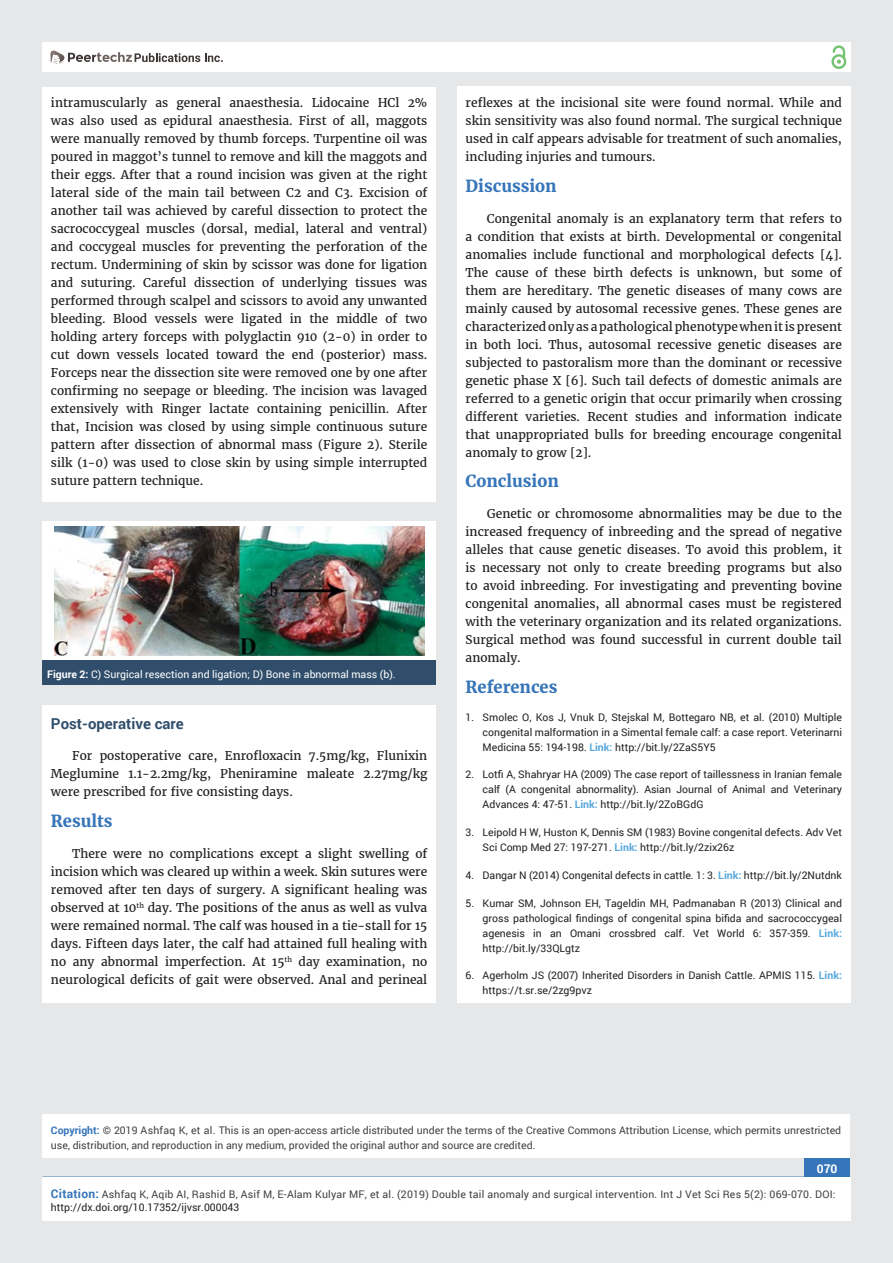
<style>
.page{position:relative;width:893px;height:1263px;background:#e6e7e8}
.page>*{position:absolute;margin:0;border:0;box-sizing:border-box;transform-origin:0 0}
.t1{font:700 16.5px "Merriweather";color:#3675b9}
.t2{font:700 15px "Roboto";color:#304e6b}
.t3{font:12px/18px "Merriweather";color:#231f20;text-align:justify}
.t4{font:700 12px "Roboto";color:#fff}
.t5{font:10.5px/15px "Roboto";color:#231f20;text-align:justify}
.t6{font:10.5px/15px "Roboto";color:#404041}
.t7{font:10.5px/12.8px "Roboto";letter-spacing:.02em;color:#404041}
.t8{font:10.5px "Roboto";color:#fff}
.s1{font-weight:700;color:#56a8dd}
.s2{font-weight:700}
.s3{font-weight:700;color:#3675b9}
.s4{font-weight:700;font-size:12px;color:#3675b9}
.s5{color:#231f20}
</style>
<div class="page">
<div style="left:42px;top:43px;width:808px;height:29px;background:#fff"></div>
<div style="left:831px;top:54px;width:15px;height:15px;border:2px solid #75c273;border-radius:50%"></div>
<svg style="left:831px;top:45px;width:15px;height:19px"></svg>
<div style="left:804px;top:1157px;width:46px;height:43px;background:#3675b9"></div>
<svg style="left:49px;top:50px;width:174px;height:14px"></svg>
<div style="left:42px;top:1177px;width:809px;height:43px;background:#fff"></div>
<div style="left:42px;top:87px;width:394px;height:415px;background:#fff"></div>
<div style="left:457px;top:87px;width:393px;height:916px;background:#fff"></div>
<div style="left:43px;top:522px;width:393px;height:138px;background:#fff"></div>
<div style="left:43px;top:660px;width:393px;height:25px;background:#304e6b"></div>
<img style="left:54px;top:526px;width:370px;height:130px">
<div style="left:42px;top:705px;width:394px;height:298px;background:#fff"></div>
<div style="left:42px;top:1115px;width:808px;height:43px;background:#fff"></div>
<p class="t3" style="left:51px;top:94px;width:378px">intramuscularly as general anaesthesia. Lidocaine HCl 2% was also used as epidural anaesthesia. First of all, maggots were manually removed by thumb forceps. Turpentine oil was poured in maggot’s tunnel to remove and kill the maggots and their eggs. After that a round incision was given at the right lateral side of the main tail between C2 and C3. Excision of another tail was achieved by careful dissection to protect the sacrococcygeal muscles (dorsal, medial, lateral and ventral) and coccygeal muscles for preventing the perforation of the rectum. Undermining of skin by scissor was done for ligation and suturing. Careful dissection of underlying tissues was performed through scalpel and scissors to avoid any unwanted bleeding. Blood vessels were ligated in the middle of two holding artery forceps with polyglactin 910 (2-0) in order to cut down vessels located toward the end (posterior) mass.<br>Forceps near the dissection site were removed one by one after confirming no seepage or bleeding. The incision was lavaged extensively with Ringer lactate containing penicillin. After that, Incision was closed by using simple continuous suture pattern after dissection of abnormal mass (Figure 2). Sterile silk (1-0) was used to close skin by using simple interrupted suture pattern technique.</p>
<p class="t3" style="left:466px;top:94px;width:378px">reflexes at the incisional site were found normal. While and skin sensitivity was also found normal. The surgical technique used in calf appears advisable for treatment of such anomalies, including injuries and tumours.</p>
<h1 class="t1" style="left:466px;top:176px;width:93px">Discussion</h1>
<p class="t3" style="left:466px;top:209px;width:378px;text-indent:21px">Congenital anomaly is an explanatory term that refers to a condition that exists at birth. Developmental or congenital anomalies include functional and morphological defects [4].<br>The cause of these birth defects is unknown, but some of them are hereditary. The genetic diseases of many cows are mainly caused by autosomal recessive genes. These genes are characterized only as a pathological phenotype when it is present in both loci. Thus, autosomal recessive genetic diseases are subjected to pastoralism more than the dominant or recessive genetic phase X [6]. Such tail defects of domestic animals are referred to a genetic origin that occur primarily when crossing different varieties. Recent studies and information indicate that unappropriated bulls for breeding encourage congenital anomaly to grow [2].</p>
<h1 class="t1" style="left:466px;top:471px;width:95px">Conclusion</h1>
<p class="t3" style="left:466px;top:505px;width:378px;text-indent:21px">Genetic or chromosome abnormalities may be due to the increased frequency of inbreeding and the spread of negative alleles that cause genetic diseases. To avoid this problem, it is necessary not only to create breeding programs but also to avoid inbreeding. For investigating and preventing bovine congenital anomalies, all abnormal cases must be registered with the veterinary organization and its related organizations.<br>Surgical method was found successful in current double tail anomaly.</p>
<h1 class="t1" style="left:466px;top:677px;width:93px">References</h1>
<p class="t5" style="left:483px;top:709px;width:361px;text-indent:-17px">1. Smolec O, Kos J, Vnuk D, Stejskal M, Bottegaro NB, et al. (2010) Multiple congenital malformation in a Simental female calf: a case report. Veterinarni Medicina 55: 194-198. <span class="s1">Link:</span> http://bit.ly/2ZaS5Y5</p>
<p class="t5" style="left:483px;top:767px;width:361px;text-indent:-17px">2. Lotfi A, Shahryar HA (2009) The case report of taillessness in Iranian female calf (A congenital abnormality). Asian Journal of Animal and Veterinary Advances 4: 47-51. <span class="s1">Link:</span> http://bit.ly/2ZoBGdG</p>
<p class="t5" style="left:483px;top:825px;width:361px;text-indent:-17px">3. Leipold H W, Huston K, Dennis SM (1983) Bovine congenital defects. Adv Vet<br>Sci Comp Med 27: 197-271. <span class="s1">Link:</span> http://bit.ly/2zix26z</p>
<p class="t5" style="left:466px;top:867px;width:378px">4. Dangar N (2014) Congenital defects in cattle. 1: 3. <span class="s1">Link:</span> http://bit.ly/2Nutdnk</p>
<p class="t5" style="left:483px;top:895px;width:361px;text-indent:-17px">5. Kumar SM, Johnson EH, Tageldin MH, Padmanaban R (2013) Clinical and gross pathological findings of congenital spina bifida and sacrococcygeal agenesis in an Omani crossbred calf. Vet World 6: 357-359. <span class="s1">Link: </span>http://bit.ly/33QLgtz</p>
<p class="t5" style="left:483px;top:968px;width:361px;text-indent:-17px">6. Agerholm JS (2007) Inherited Disorders in Danish Cattle. APMIS 115. <span class="s1">Link: </span>https://t.sr.se/2zg9pvz</p>
<p class="t8" style="left:47px;top:667px;width:350px"><span class="s2">Figure 2:</span> C) Surgical resection and ligation; D) Bone in abnormal mass (b).</p>
<p class="t2" style="left:51px;top:714px;width:134px">Post-operative care</p>
<p class="t3" style="left:51px;top:747px;width:378px;text-indent:21px">For postoperative care, Enrofloxacin 7.5mg/kg, Flunixin Meglumine 1.1-2.2mg/kg, Pheniramine maleate 2.27mg/kg were prescribed for five consisting days.</p>
<h1 class="t1" style="left:51px;top:811px;width:63px">Results</h1>
<p class="t3" style="left:51px;top:844px;width:378px;text-indent:21px">There were no complications except a slight swelling of incision which was cleared up within a week. Skin sutures were removed after ten days of surgery. A significant healing was observed at 10<sup>th</sup> day. The positions of the anus as well as vulva were remained normal. The calf was housed in a tie-stall for 15 days. Fifteen days later, the calf had attained full healing with no any abnormal imperfection. At 15<sup>th</sup> day examination, no neurological deficits of gait were observed. Anal and perineal</p>
<p class="t6" style="left:51px;top:1123px;width:792px"><span class="s3">Copyright:</span> © 2019 Ashfaq K, et al. This is an open-access article distributed under the terms of the Creative Commons Attribution License, which permits unrestricted use, distribution, and reproduction in any medium, provided the original author and source are credited.</p>
<p class="t4" style="left:817px;top:1161px;width:22px">070</p>
<p class="t7" style="left:51px;top:1188px;width:786px"><span class="s4">Citation:</span> Ashfaq K, Aqib AI, Rashid B, Asif M, E-Alam Kulyar MF, et al. (2019) Double tail anomaly and surgical intervention. Int J Vet Sci Res 5(2): 069-070. DOI: <span class="s5">http://dx.doi.org/10.17352/ijvsr.000043</span></p>
</div>
